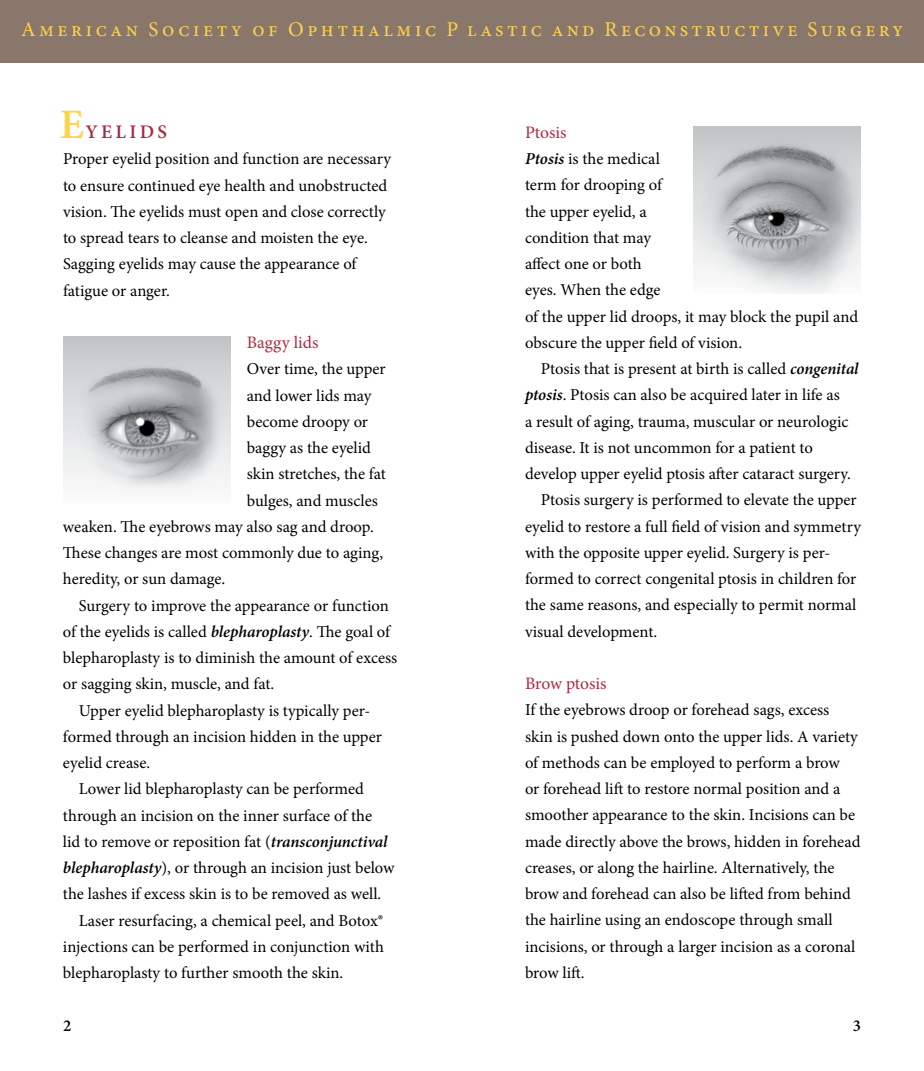
<style>
.page{position:relative;width:924px;height:1071px;background:#fff}
.page>*{position:absolute;margin:0;border:0;box-sizing:border-box;transform-origin:0 0}
.t1{font:21px "Minion Pro";letter-spacing:.155em;color:#ffd249}
.t2{font:600 19.25px "Minion Pro";letter-spacing:.17em;color:#ac2a40}
.t3{font:17.5px "Minion Pro";letter-spacing:-.005em;color:#ac2a40}
.t4{font:16.62px/26.2px "Minion Pro";letter-spacing:-.005em;color:#000}
.t5{font:600 16.62px "Minion Pro";color:#000}
.s1{font-size:42px;color:#ffd249}
.s2{font-weight:600;font-style:italic}
</style>
<div class="page">
<img style="left:693px;top:126px;width:168px;height:168px">
<img style="left:63px;top:336px;width:168px;height:154px">
<div style="left:441px;top:0;width:483px;height:63px;background:#8a776b"></div>
<div style="left:0;top:0;width:483px;height:63px;background:#8a776b"></div>
<p class="t1" style="left:21px;top:15px;width:884px">American Society of Ophthalmic P lastic and Reconstructive Surgery</p>
<p class="t2" style="left:60px;top:119px;width:107px"><span class="s1">E</span>yelidS</p>
<p class="t4" style="left:63px;top:146px;width:330px">Proper eyelid position and function are necessary to ensure continued eye health and unobstructed vision. The eyelids must open and close correctly to spread tears to cleanse and moisten the eye.<br>Sagging eyelids may cause the appearance of fatigue or anger.</p>
<p class="t3" style="left:247px;top:331px;width:73px">Baggy lids</p>
<p class="t4" style="left:247px;top:356px;width:141px">Over time, the upper</p>
<p class="t4" style="left:247px;top:382px;width:127px">and lower lids may</p>
<p class="t4" style="left:247px;top:408px;width:123px">become droopy or</p>
<p class="t4" style="left:247px;top:435px;width:126px">baggy as the eyelid</p>
<p class="t4" style="left:247px;top:461px;width:141px">skin stretches, the fat</p>
<p class="t4" style="left:247px;top:487px;width:133px">bulges, and muscles</p>
<p class="t4" style="left:63px;top:513px;width:312px">weaken. The eyebrows may also sag and droop.</p>
<p class="t4" style="left:63px;top:540px;width:322px">These changes are most commonly due to aging,</p>
<p class="t4" style="left:63px;top:566px;width:164px">heredity, or sun damage.</p>
<p class="t4" style="left:79px;top:592px;width:312px">Surgery to improve the appearance or function</p>
<p class="t4" style="left:63px;top:618px;width:329px">of the eyelids is called <span class="s2">blepharoplasty</span>. The goal of</p>
<p class="t4" style="left:63px;top:645px;width:336px">blepharoplasty is to diminish the amount of excess</p>
<p class="t4" style="left:63px;top:671px;width:213px">or sagging skin, muscle, and fat.</p>
<p class="t4" style="left:79px;top:697px;width:293px">Upper eyelid blepharoplasty is typically per-</p>
<p class="t4" style="left:63px;top:723px;width:321px">formed through an incision hidden in the upper</p>
<p class="t4" style="left:63px;top:750px;width:89px">eyelid crease.</p>
<p class="t4" style="left:79px;top:776px;width:287px">Lower lid blepharoplasty can be performed</p>
<p class="t4" style="left:63px;top:802px;width:311px">through an incision on the inner surface of the</p>
<p class="t4" style="left:63px;top:828px;width:326px">lid to remove or reposition fat (<span class="s2">transconjunctival</span></p>
<p class="t4" style="left:63px;top:855px;width:333px"><span class="s2">blepharoplasty</span>), or through an incision just below</p>
<p class="t4" style="left:63px;top:881px;width:320px">the lashes if excess skin is to be removed as well.</p>
<p class="t4" style="left:79px;top:907px;width:306px">Laser resurfacing, a chemical peel, and Botox®</p>
<p class="t4" style="left:63px;top:934px;width:322px">injections can be performed in conjunction with</p>
<p class="t4" style="left:63px;top:960px;width:282px">blepharoplasty to further smooth the skin.</p>
<p class="t3" style="left:525px;top:121px;width:43px">Ptosis</p>
<p class="t4" style="left:525px;top:146px;width:335px"><span class="s2">Ptosis</span> is the medical<br>term for drooping of<br>the upper eyelid, a<br>condition that may<br>affect one or both<br>eyes. When the edge<br>of the upper lid droops, it may block the pupil and obscure the upper field of vision.</p>
<p class="t4" style="left:541px;top:356px;width:319px">Ptosis that is present at birth is called <span class="s2">congenital</span></p>
<p class="t4" style="left:525px;top:382px;width:316px"><span class="s2">ptosis</span>. Ptosis can also be acquired later in life as</p>
<p class="t4" style="left:525px;top:408px;width:325px">a result of aging, trauma, muscular or neurologic</p>
<p class="t4" style="left:525px;top:435px;width:289px">disease. It is not uncommon for a patient to</p>
<p class="t4" style="left:525px;top:461px;width:327px">develop upper eyelid ptosis after cataract surgery.</p>
<p class="t4" style="left:541px;top:487px;width:318px">Ptosis surgery is performed to elevate the upper</p>
<p class="t4" style="left:525px;top:513px;width:338px">eyelid to restore a full field of vision and symmetry</p>
<p class="t4" style="left:525px;top:540px;width:307px">with the opposite upper eyelid. Surgery is per-</p>
<p class="t4" style="left:525px;top:566px;width:333px">formed to correct congenital ptosis in children for</p>
<p class="t4" style="left:525px;top:592px;width:333px">the same reasons, and especially to permit normal</p>
<p class="t4" style="left:525px;top:618px;width:134px">visual development.</p>
<p class="t3" style="left:525px;top:672px;width:83px">Brow ptosis</p>
<p class="t4" style="left:525px;top:697px;width:337px">If the eyebrows droop or forehead sags, excess skin is pushed down onto the upper lids. A variety of methods can be employed to perform a brow<br>or forehead lift to restore normal position and a smoother appearance to the skin. Incisions can be made directly above the brows, hidden in forehead creases, or along the hairline. Alternatively, the brow and forehead can also be lifted from behind the hairline using an endoscope through small incisions, or through a larger incision as a coronal brow lift.</p>
<p class="t5" style="left:63px;top:1014px;width:10px">2</p>
<p class="t5" style="left:853px;top:1014px;width:10px">3</p>
</div>
